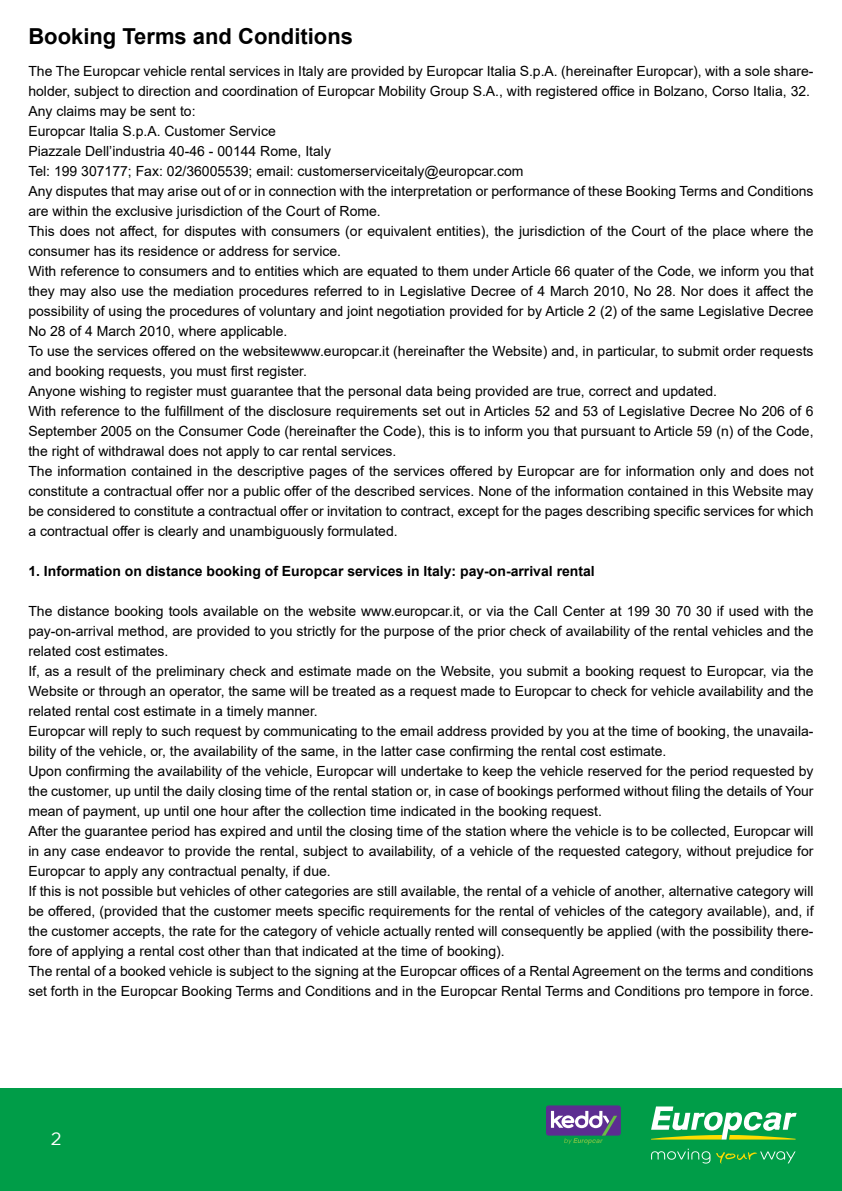
<style>
.page{position:relative;width:842px;height:1191px;background:#fff}
.page>*{position:absolute;margin:0;border:0;box-sizing:border-box;transform-origin:0 0}
.t1{font:700 22px "Arial";color:#000}
.t2{font:18px "Gotham";color:#fff}
.t3{font:14px/20px "Arial";color:#000}
.t4{font:700 14px "Arial";color:#000}
</style>
<div class="page">
<div style="left:0;top:1089px;width:842px;height:102px;background:#009d48"></div>
<svg style="left:651px;top:1106px;width:146px;height:33px"></svg>
<svg style="left:651px;top:1148px;width:59px;height:15px"></svg>
<svg style="left:716px;top:1151px;width:79px;height:12px"></svg>
<div style="left:546px;top:1105px;width:75px;height:30px;background:#5c2d91;border-radius:3px"></div>
<svg style="left:551px;top:1110px;width:66px;height:34px"></svg>
<h1 class="t1" style="left:28px;top:21px;width:326px">Booking Terms and Conditions</h1>
<p class="t3" style="left:28px;top:61px;width:787px">The The Europcar vehicle rental services in Italy are provided by Europcar Italia S.p.A. (hereinafter Europcar), with a sole share&shy;holder, subject to direction and coordination of Europcar Mobility Group S.A., with registered office in Bolzano, Corso Italia, 32.<br>Any claims may be sent to:<br>Europcar Italia S.p.A. Customer Service<br>Piazzale Dell’industria 40-46 - 00144 Rome, Italy<br>Tel: 199 307177; Fax: 02/36005539; email: customerserviceitaly@europcar.com<br>Any disputes that may arise out of or in connection with the interpretation or performance of these Booking Terms and Conditions are within the exclusive jurisdiction of the Court of Rome.<br>This does not affect, for disputes with consumers (or equivalent entities), the jurisdiction of the Court of the place where the consumer has its residence or address for service.<br>With reference to consumers and to entities which are equated to them under Article 66 quater of the Code, we inform you that they may also use the mediation procedures referred to in Legislative Decree of 4 March 2010, No 28. Nor does it affect the possibility of using the procedures of voluntary and joint negotiation provided for by Article 2 (2) of the same Legislative Decree No 28 of 4 March 2010, where applicable.<br>To use the services offered on the websitewww.europcar.it (hereinafter the Website) and, in particular, to submit order requests and booking requests, you must first register.<br>Anyone wishing to register must guarantee that the personal data being provided are true, correct and updated.<br>With reference to the fulfillment of the disclosure requirements set out in Articles 52 and 53 of Legislative Decree No 206 of 6<br>September 2005 on the Consumer Code (hereinafter the Code), this is to inform you that pursuant to Article 59 (n) of the Code, the right of withdrawal does not apply to car rental services.<br>The information contained in the descriptive pages of the services offered by Europcar are for information only and does not constitute a contractual offer nor a public offer of the described services. None of the information contained in this Website may be considered to constitute a contractual offer or invitation to contract, except for the pages describing specific services for which a contractual offer is clearly and unambiguously formulated.</p>
<p class="t4" style="left:28px;top:561px;width:568px">1. Information on distance booking of Europcar services in Italy: pay-on-arrival rental</p>
<p class="t3" style="left:28px;top:601px;width:787px">The distance booking tools available on the website www.europcar.it, or via the Call Center at 199 30 70 30 if used with the pay-on-arrival method, are provided to you strictly for the purpose of the prior check of availability of the rental vehicles and the related cost estimates.<br>If, as a result of the preliminary check and estimate made on the Website, you submit a booking request to Europcar, via the Website or through an operator, the same will be treated as a request made to Europcar to check for vehicle availability and the related rental cost estimate in a timely manner.<br>Europcar will reply to such request by communicating to the email address provided by you at the time of booking, the unavaila&shy;bility of the vehicle, or, the availability of the same, in the latter case confirming the rental cost estimate.<br>Upon confirming the availability of the vehicle, Europcar will undertake to keep the vehicle reserved for the period requested by the customer, up until the daily closing time of the rental station or, in case of bookings performed without filing the details of Your mean of payment, up until one hour after the collection time indicated in the booking request.<br>After the guarantee period has expired and until the closing time of the station where the vehicle is to be collected, Europcar will in any case endeavor to provide the rental, subject to availability, of a vehicle of the requested category, without prejudice for Europcar to apply any contractual penalty, if due.<br>If this is not possible but vehicles of other categories are still available, the rental of a vehicle of another, alternative category will be offered, (provided that the customer meets specific requirements for the rental of vehicles of the category available), and, if the customer accepts, the rate for the category of vehicle actually rented will consequently be applied (with the possibility there&shy;fore of applying a rental cost other than that indicated at the time of booking).<br>The rental of a booked vehicle is subject to the signing at the Europcar offices of a Rental Agreement on the terms and conditions set forth in the Europcar Booking Terms and Conditions and in the Europcar Rental Terms and Conditions pro tempore in force.</p>
<p class="t2" style="left:51px;top:1129px;width:12px">2</p>
</div>
